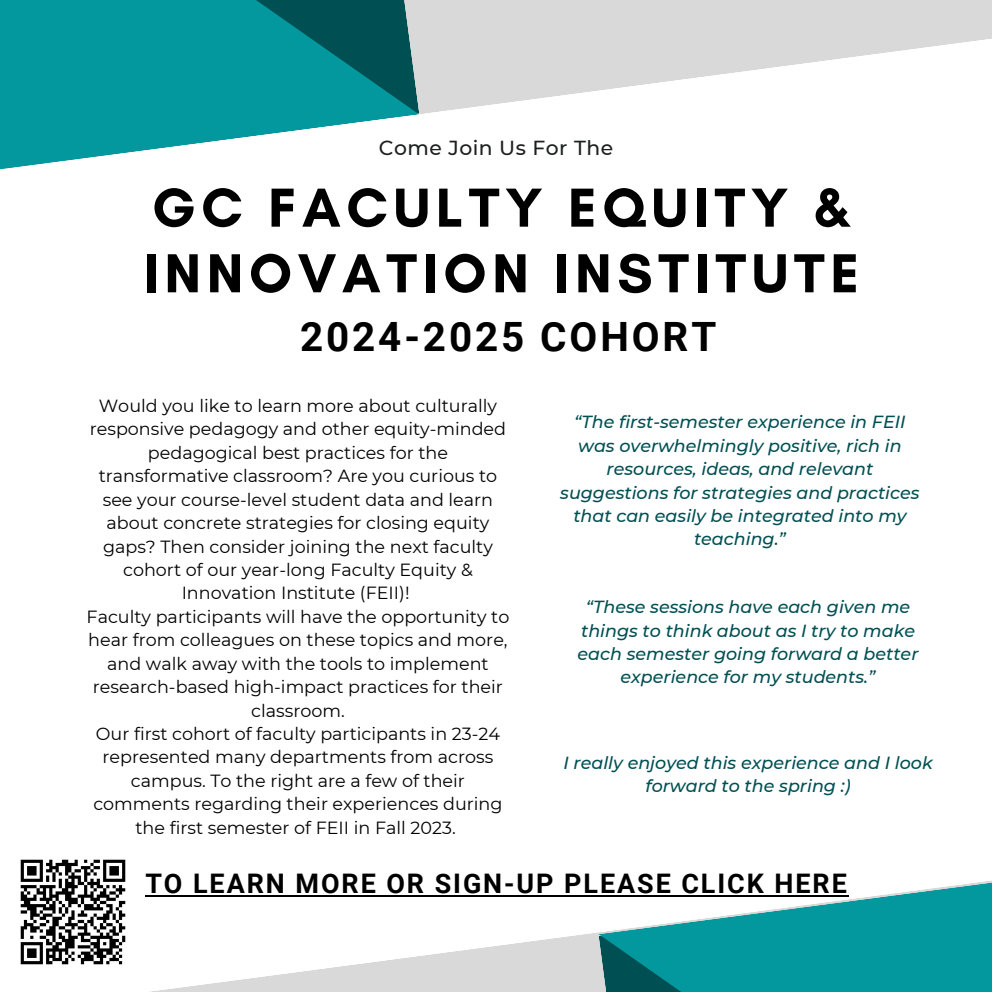
<style>
.page{position:relative;width:992px;height:992px;background:#fff}
.page>*{position:absolute;margin:0;border:0;box-sizing:border-box;transform-origin:0 0}
.t1{font:700 56px/65.5px "Glacial Indifference";letter-spacing:.1em;color:#000}
.t2{font:700 40.5px "Roboto";letter-spacing:.075em;color:#000}
.t3{font:700 27px "Roboto";letter-spacing:.07em;color:#000}
.t4{font:500 20.25px "Montserrat";letter-spacing:.025em;color:#1c2120}
.t5{font:17.5px/23.5px "Montserrat";color:#000;text-align:center}
.t6{font:italic 500 17.5px/23.2px "Montserrat";color:#004f52;text-align:center}
</style>
<div class="page">
<svg style="left:419px;top:0;width:573px;height:114px;fill:#d9d9d9"></svg>
<svg style="left:145px;top:895px;width:454px;height:97px"></svg>
<svg style="left:0;top:0;width:419px;height:170px;fill:#03989e"></svg>
<svg style="left:599px;top:880px;width:393px;height:112px;fill:#03989e"></svg>
<img style="left:20px;top:859px;width:106px;height:106px">
<h4 class="t4" style="left:379px;top:135px;width:236px">Come Join Us For The</h4>
<h5 class="t1" style="left:144px;top:174px;width:717px">GC FACULTY EQUITY &amp;<br>INNOVATION INSTITUTE</h5>
<h5 class="t2" style="left:300px;top:313px;width:418px">2024-2025 COHORT</h5>
<p class="t5" style="left:90px;top:394px;width:418px">Would you like to learn more about culturally responsive pedagogy and other equity-minded pedagogical best practices for the transformative classroom? Are you curious to see your course-level student data and learn about concrete strategies for closing equity gaps? Then consider joining the next faculty cohort of our year-long Faculty Equity &amp; Innovation Institute (FEII)!</p>
<p class="t5" style="left:87px;top:605px;width:424px">Faculty participants will have the opportunity to hear from colleagues on these topics and more, and walk away with the tools to implement research-based high-impact practices for their classroom.</p>
<p class="t5" style="left:93px;top:722px;width:411px">Our first cohort of faculty participants in 23-24 represented many departments from across campus. To the right are a few of their comments regarding their experiences during the first semester of FEII in Fall 2023.</p>
<h5 class="t6" style="left:560px;top:411px;width:361px">“The first-semester experience in FEII was overwhelmingly positive, rich in resources, ideas, and relevant suggestions for strategies and practices that can easily be integrated into my teaching.”</h5>
<p class="t6" style="left:578px;top:595px;width:342px">“These sessions have each given me things to think about as I try to make each semester going forward a better experience for my students.”</p>
<h3 class="t6" style="left:563px;top:751px;width:371px">I really enjoyed this experience and I look forward to the spring :)</h3>
<h1 class="t3" style="left:145px;top:868px;width:703px">TO LEARN MORE OR SIGN-UP PLEASE CLICK HERE</h1>
</div>
